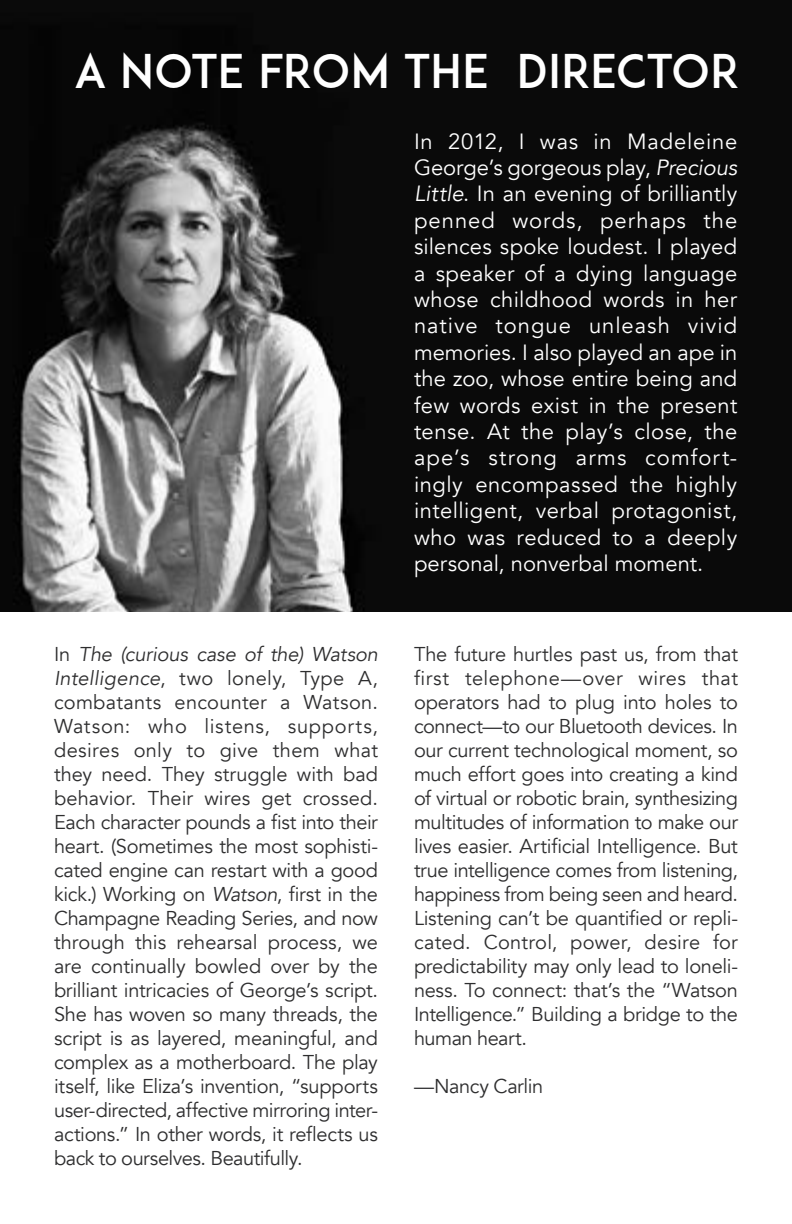
<style>
.page{position:relative;width:792px;height:1224px;background:#fff}
.page>*{position:absolute;margin:0;border:0;box-sizing:border-box;transform-origin:0 0}
.t1{font:46px "ADAM.CGPRO";letter-spacing:-.005em;color:#fff}
.t2{font:22px/26.4px "Avenir";letter-spacing:.02em;color:#fff;text-align:justify}
.t3{font:20px/24px "Avenir";letter-spacing:-.02em;color:#2e2e2f;text-align:justify}
.s1{font-style:italic}
</style>
<div class="page">
<img style="left:0;top:0;width:792px;height:612px">
<h1 class="t1" style="left:74px;top:43px;width:667px">A NOTE FROM THE DIRECTOR</h1>
<p class="t2" style="left:414px;top:128px;width:325px">In 2012, I was in Madeleine George’s gorgeous play, <span class="s1">Precious Little</span>. In an evening of brilliantly penned words, perhaps the silences spoke loudest. I played a speaker of a dying language whose childhood words in her native tongue unleash vivid memories. I also played an ape in the zoo, whose entire being and few words exist in the present tense. At the play’s close, the ape’s strong arms comfort&shy;ingly encompassed the highly intelligent, verbal protagonist, who was reduced to a deeply personal, nonverbal moment.</p>
<p class="t3" style="left:54px;top:642px;width:326px">In <span class="s1">The (curious case of the) Watson Intelligence</span>, two lonely, Type A, combatants encounter a Watson.<br>Watson: who listens, supports, desires only to give them what they need. They struggle with bad behavior. Their wires get crossed.<br>Each character pounds a fist into their heart. (Sometimes the most sophisti&shy;cated engine can restart with a good kick.) Working on <span class="s1">Watson</span>, first in the Champagne Reading Series, and now through this rehearsal process, we are continually bowled over by the brilliant intricacies of George’s script.<br>She has woven so many threads, the script is as layered, meaningful, and complex as a motherboard. The play itself, like Eliza’s invention, “supports user-directed, affective mirroring inter&shy;actions.” In other words, it reflects us back to ourselves. Beautifully.</p>
<p class="t3" style="left:414px;top:642px;width:326px">The future hurtles past us, from that first telephone—over wires that operators had to plug into holes to connect—to our Bluetooth devices. In our current technological moment, so much effort goes into creating a kind of virtual or robotic brain, synthesizing multitudes of information to make our lives easier. Artificial Intelligence. But true intelligence comes from listening, happiness from being seen and heard.<br>Listening can’t be quantified or repli&shy;cated. Control, power, desire for predictability may only lead to loneli&shy;ness. To connect: that’s the “Watson Intelligence.” Building a bridge to the human heart.</p>
<p class="t3" style="left:414px;top:1074px;width:131px">—Nancy Carlin</p>
</div>
